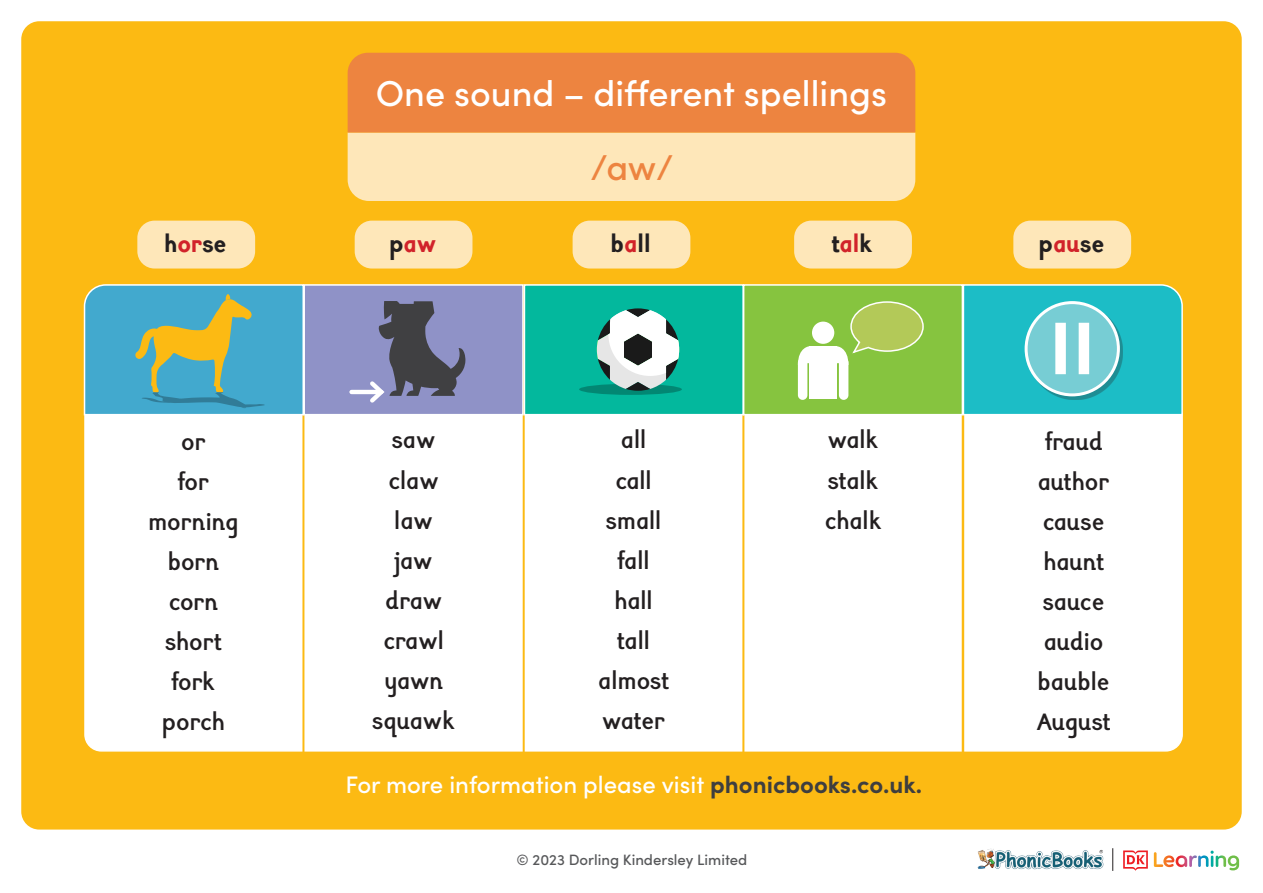
<style>
.page{position:relative;width:1263px;height:893px;background:#fff}
.page>*{position:absolute;margin:0;border:0;box-sizing:border-box;transform-origin:0 0}
.t1{font:500 36px "Sofia Pro";color:#fff}
.t2{font:500 36px "Sofia Pro";color:#ed8440}
.t3{font:100 27px "Sylexiad Sans";color:#231f20}
.t4{font:500 27px "Sylexiad Sans";color:#231f20}
.t5{font:500 27px "Sylexiad Sans";color:#d1232a}
.t6{font:500 24px "Sofia Pro";color:#fff}
.t7{font:500 15px "Sofia Pro";color:#57585a}
.s1{color:#d1232a}
.s2{color:#231f20}
.s3{font-weight:700;color:#3e3e3f}
</style>
<div class="page">
<div style="left:21px;top:21px;width:1221px;height:808px;background:#fcba13;border-radius:18px"></div>
<div style="left:137px;top:221px;width:118px;height:48px;background:#fee7b9;border-radius:17px"></div>
<div style="left:355px;top:221px;width:117px;height:48px;background:#fee7b9;border-radius:17px"></div>
<div style="left:573px;top:221px;width:117px;height:48px;background:#fee7b9;border-radius:17px"></div>
<div style="left:794px;top:221px;width:118px;height:48px;background:#fee7b9;border-radius:17px"></div>
<div style="left:1013px;top:221px;width:118px;height:48px;background:#fee7b9;border-radius:17px"></div>
<div style="left:84px;top:416px;width:219px;height:336px;background:#fff"></div>
<div style="left:964px;top:416px;width:219px;height:336px;background:#fff"></div>
<div style="left:305px;top:413px;width:217px;height:338px;background:#fff"></div>
<div style="left:304px;top:413px;width:219px;height:339px;border:2px solid #fff"></div>
<div style="left:525px;top:413px;width:217px;height:338px;background:#fff"></div>
<div style="left:745px;top:413px;width:216px;height:338px;background:#fff"></div>
<div style="left:744px;top:413px;width:218px;height:339px;border:2px solid #fff"></div>
<svg style="left:1112px;top:848px;width:127px;height:23px"></svg>
<img style="left:977px;top:848px;width:127px;height:22px">
<svg style="left:348px;top:53px;width:567px;height:148px;background:#f4b177"></svg>
<svg style="left:83px;top:284px;width:1100px;height:132px;background:#66b4a5"></svg>
<h1 class="t1" style="left:376px;top:66px;width:512px">One sound – different spellings</h1>
<h1 class="t2" style="left:591px;top:141px;width:84px">/aw/</h1>
<p class="t4" style="left:164px;top:231px;width:64px">h<span class="s1">or</span>se</p>
<p class="t5" style="left:389px;top:231px;width:49px"><span class="s2">p</span>aw</p>
<p class="t4" style="left:611px;top:231px;width:41px">b<span class="s1">a</span>ll</p>
<p class="t4" style="left:832px;top:231px;width:42px">t<span class="s1">al</span>k</p>
<p class="t4" style="left:1038px;top:231px;width:67px">p<span class="s1">au</span>se</p>
<p class="t3" style="left:181px;top:429px;width:26px">or</p>
<p class="t3" style="left:178px;top:469px;width:33px">for</p>
<p class="t3" style="left:148px;top:509px;width:92px">morning</p>
<p class="t3" style="left:168px;top:549px;width:53px">born</p>
<p class="t3" style="left:169px;top:589px;width:51px">corn</p>
<p class="t3" style="left:165px;top:629px;width:58px">short</p>
<p class="t3" style="left:172px;top:669px;width:45px">fork</p>
<p class="t3" style="left:162px;top:709px;width:64px">porch</p>
<p class="t3" style="left:392px;top:427px;width:45px">saw</p>
<p class="t3" style="left:388px;top:467px;width:52px">claw</p>
<p class="t3" style="left:394px;top:507px;width:40px">law</p>
<p class="t3" style="left:395px;top:547px;width:40px">jaw</p>
<p class="t3" style="left:385px;top:587px;width:59px">draw</p>
<p class="t3" style="left:383px;top:627px;width:62px">crawl</p>
<p class="t3" style="left:384px;top:667px;width:60px">yawn</p>
<p class="t3" style="left:372px;top:707px;width:84px">squawk</p>
<p class="t3" style="left:621px;top:427px;width:27px">all</p>
<p class="t3" style="left:615px;top:467px;width:38px">call</p>
<p class="t3" style="left:606px;top:507px;width:57px">small</p>
<p class="t3" style="left:618px;top:547px;width:33px">fall</p>
<p class="t3" style="left:614px;top:587px;width:40px">hall</p>
<p class="t3" style="left:617px;top:627px;width:34px">tall</p>
<p class="t3" style="left:598px;top:667px;width:72px">almost</p>
<p class="t3" style="left:602px;top:707px;width:64px">water</p>
<p class="t3" style="left:828px;top:427px;width:52px">walk</p>
<p class="t3" style="left:828px;top:467px;width:52px">stalk</p>
<p class="t3" style="left:825px;top:507px;width:58px">chalk</p>
<p class="t6" style="left:345px;top:766px;width:578px">For more information please visit <span class="s3">phonicbooks.co.uk.</span></p>
<p class="t7" style="left:517px;top:849px;width:232px">© 2023 Dorling Kindersley Limited</p>
<p class="t3" style="left:1045px;top:429px;width:58px">fraud</p>
<p class="t3" style="left:1038px;top:469px;width:73px">author</p>
<p class="t3" style="left:1043px;top:509px;width:63px">cause</p>
<p class="t3" style="left:1043px;top:549px;width:62px">haunt</p>
<p class="t3" style="left:1043px;top:589px;width:63px">sauce</p>
<p class="t3" style="left:1044px;top:629px;width:61px">audio</p>
<p class="t3" style="left:1038px;top:669px;width:73px">bauble</p>
<p class="t3" style="left:1037px;top:709px;width:75px">August</p>
</div>
